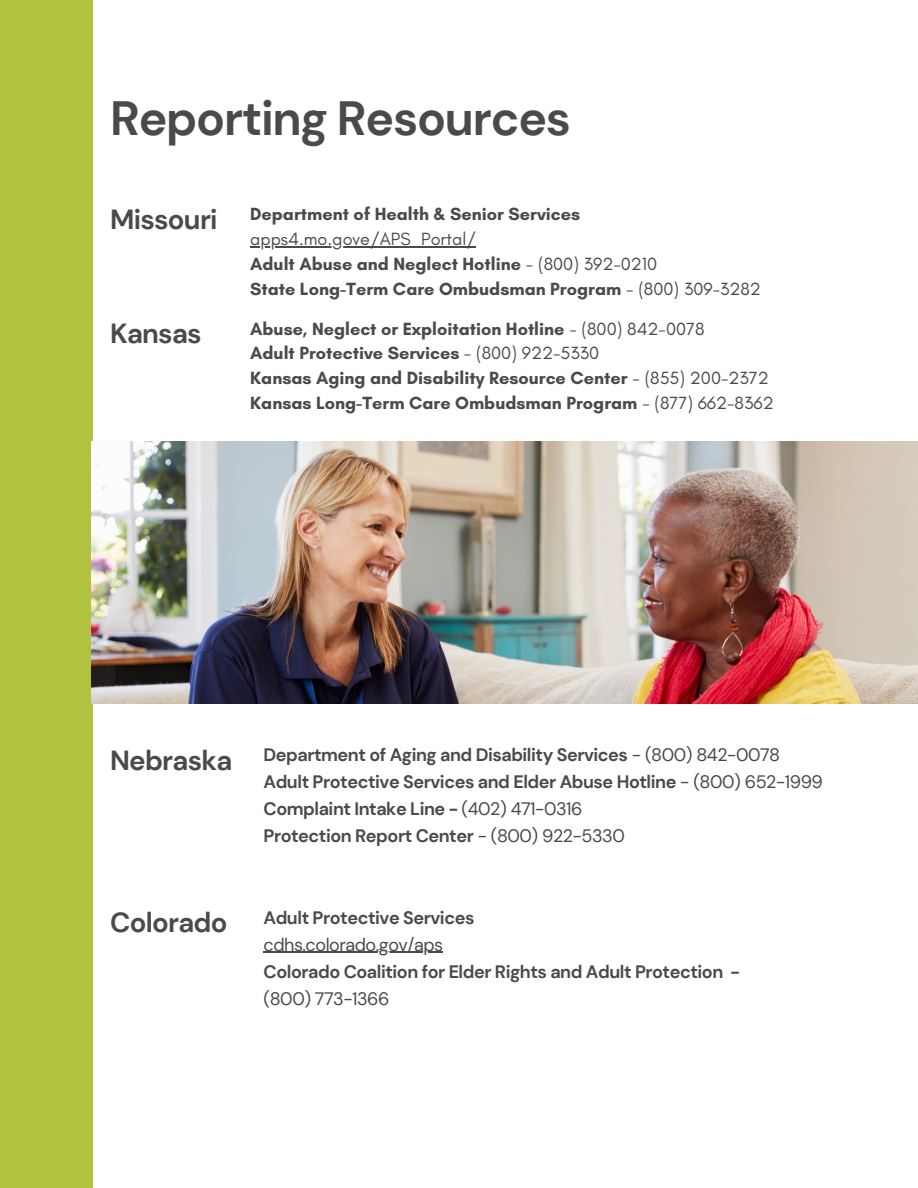
<style>
.page{position:relative;width:918px;height:1188px;background:#fff}
.page>*{position:absolute;margin:0;border:0;box-sizing:border-box;transform-origin:0 0}
.t1{font:700 48px "DM Sans";letter-spacing:-.025em;color:#4a4a4a}
.t2{font:700 27.6px "DM Sans";letter-spacing:-.025em;color:#4a4a4a}
.t3{font:700 18px "Glacial Indifference";color:#4a4a4a}
.t4{font:700 18px/27px "DM Sans";letter-spacing:-.025em;color:#4a4a4a}
.t5{font:18px/24.8px "Glacial Indifference";color:#4a4a4a}
.t6{font:18px "DM Sans";letter-spacing:-.025em;color:#4a4a4a}
.s1{font-weight:700}
.s2{font-weight:400}
</style>
<div class="page">
<div style="left:0;top:0;width:92px;height:1188px;background:#b1c140"></div>
<img style="left:92px;top:441px;width:826px;height:263px">
<hr style="left:250px;top:246px;width:226px;height:1px;background:#4a4a4a">
<hr style="left:264px;top:952px;width:179px;height:1px;background:#4a4a4a">
<h2 class="t1" style="left:110px;top:88px;width:463px">Reporting Resources</h2>
<p class="t2" style="left:110px;top:202px;width:109px">Missouri</p>
<p class="t2" style="left:110px;top:316px;width:93px">Kansas</p>
<p class="t3" style="left:250px;top:203px;width:332px">Department of Health &amp; Senior Services</p>
<h2 class="t5" style="left:250px;top:226px;width:409px">apps4.mo.gove/APS_Portal/<br><span class="s1">Adult Abuse and Neglect Hotline</span> - (800) 392-0210</h2>
<h2 class="t3" style="left:250px;top:278px;width:512px">State Long-Term Care Ombudsman Program <span class="s2">- (800) 309-3282</span></h2>
<p class="t3" style="left:250px;top:317px;width:456px">Abuse, Neglect or Exploitation Hotline <span class="s2">- (800) 842-0078</span></p>
<p class="t3" style="left:250px;top:342px;width:351px">Adult Protective Services <span class="s2">- (800) 922-5330</span></p>
<p class="t3" style="left:250px;top:367px;width:520px">Kansas Aging and Disability Resource Center <span class="s2">- (855) 200-2372</span></p>
<p class="t3" style="left:250px;top:392px;width:525px">Kansas Long-Term Care Ombudsman Program <span class="s2">- (877) 662-8362</span></p>
<p class="t2" style="left:110px;top:742px;width:124px">Nebraska</p>
<p class="t2" style="left:110px;top:905px;width:119px">Colorado</p>
<p class="t4" style="left:264px;top:741px;width:518px">Department of Aging and Disability Services <span class="s2">- (800) 842-0078</span></p>
<h2 class="t4" style="left:264px;top:768px;width:561px">Adult Protective Services and Elder Abuse Hotline <span class="s2">- (800) 652-1999</span></h2>
<p class="t4" style="left:264px;top:795px;width:321px">Complaint Intake Line - <span class="s2">(402) 471-0316</span></p>
<p class="t4" style="left:264px;top:822px;width:363px">Protection Report Center <span class="s2">- (800) 922-5330</span></p>
<p class="t4" style="left:264px;top:904px;width:212px">Adult Protective Services</p>
<p class="t6" style="left:264px;top:933px;width:181px">cdhs.colorado.gov/aps</p>
<p class="t4" style="left:264px;top:958px;width:478px">Colorado Coalition for Elder Rights and Adult Protection - <span class="s2">(800) 773-1366</span></p>
</div>
